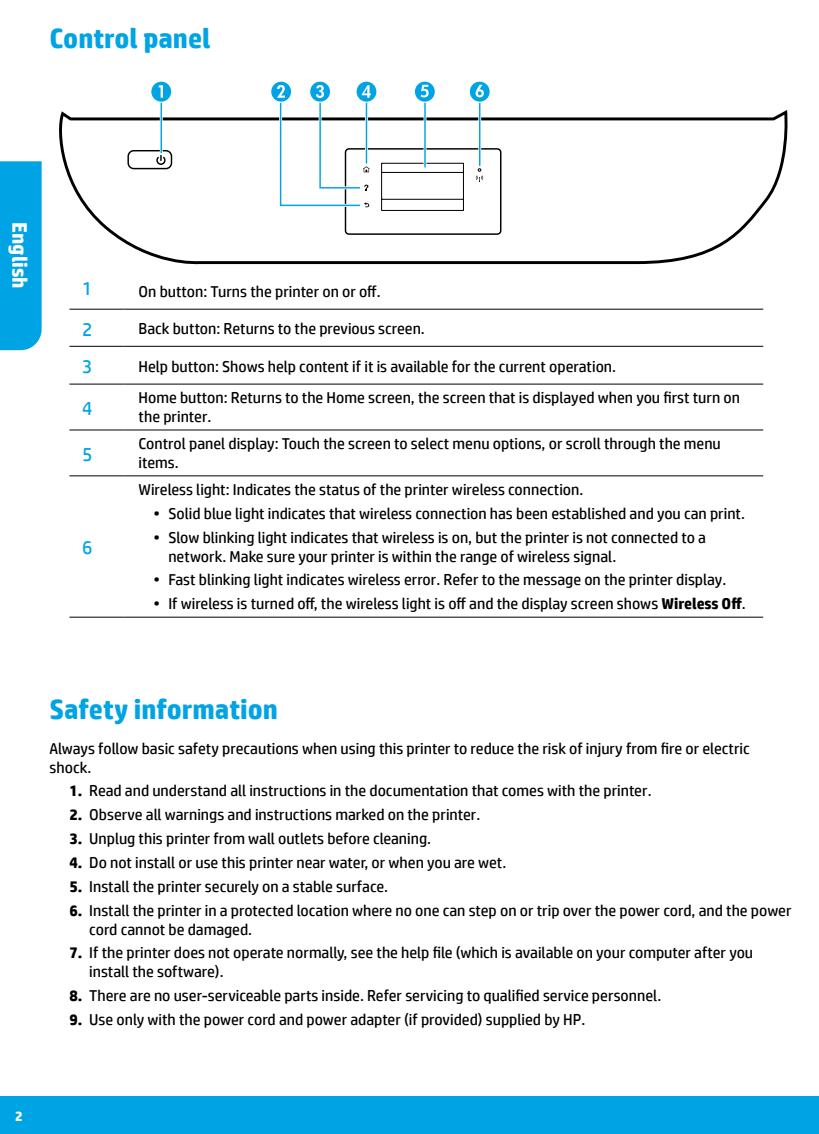
<style>
.page{position:relative;width:819px;height:1134px;background:#fff}
.page>*{position:absolute;margin:0;border:0;box-sizing:border-box;transform-origin:0 0}
.t1{font:700 28px "HP Simplified";color:#00a4e4}
.t2{font:700 21px "HP Simplified";color:#fff}
.t3{font:19.25px "HP Simplified";color:#00a4e4}
.t4{font:15.75px/18.9px "HP Simplified";color:#000}
.t5{font:700 14px "HP Simplified";color:#fff}
.s1{font-weight:700}
</style>
<div class="page">
<div style="left:0;top:1096px;width:819px;height:38px;background:#00a4e4"></div>
<div style="left:0;top:161px;width:42px;height:189px;background:#00a4e4"></div>
<hr style="left:69px;top:309px;width:54px;height:1px;background:#000">
<hr style="left:123px;top:309px;width:640px;height:1px;background:#000">
<hr style="left:69px;top:346px;width:54px;height:1px;background:#000">
<hr style="left:123px;top:346px;width:640px;height:1px;background:#000">
<hr style="left:69px;top:384px;width:54px;height:1px;background:#000">
<hr style="left:123px;top:384px;width:640px;height:1px;background:#000">
<hr style="left:69px;top:430px;width:54px;height:1px;background:#000">
<hr style="left:123px;top:430px;width:640px;height:1px;background:#000">
<hr style="left:69px;top:475px;width:54px;height:1px;background:#000">
<hr style="left:123px;top:475px;width:640px;height:1px;background:#000">
<hr style="left:69px;top:617px;width:54px;height:1px;background:#000">
<hr style="left:123px;top:617px;width:640px;height:1px;background:#000">
<svg style="left:59px;top:110px;width:729px;height:154px"></svg>
<div style="left:127px;top:150px;width:45px;height:19px;border:1px solid #000;border-radius:6px"></div>
<svg style="left:271px;top:81px;width:21px;height:21px"></svg>
<div style="left:270px;top:80px;width:22px;height:23px;border:1px solid #fff;border-radius:50%"></div>
<svg style="left:310px;top:81px;width:21px;height:21px"></svg>
<div style="left:309px;top:80px;width:22px;height:23px;border:1px solid #fff;border-radius:50%"></div>
<svg style="left:356px;top:81px;width:21px;height:21px"></svg>
<div style="left:355px;top:80px;width:23px;height:23px;border:1px solid #fff;border-radius:50%"></div>
<svg style="left:414px;top:81px;width:21px;height:21px"></svg>
<div style="left:414px;top:80px;width:22px;height:23px;border:1px solid #fff;border-radius:50%"></div>
<svg style="left:469px;top:81px;width:21px;height:21px"></svg>
<div style="left:469px;top:80px;width:22px;height:23px;border:1px solid #fff;border-radius:50%"></div>
<svg style="left:151px;top:81px;width:21px;height:21px"></svg>
<div style="left:150px;top:80px;width:22px;height:23px;border:1px solid #fff;border-radius:50%"></div>
<svg style="left:156px;top:85px;width:346px;height:151px"></svg>
<h1 class="t1" style="left:50px;top:20px;width:162px">Control panel</h1>
<h2 class="t2" style="left:33px;top:222px;width:68px;rotate:90deg">English</h2>
<p class="t3" style="left:82px;top:276px;width:12px">1</p>
<p class="t4" style="left:139px;top:282px;width:244px">On button: Turns the printer on or off.</p>
<p class="t3" style="left:82px;top:316px;width:12px">2</p>
<p class="t4" style="left:139px;top:319px;width:288px">Back button: Returns to the previous screen.</p>
<p class="t3" style="left:82px;top:354px;width:12px">3</p>
<p class="t4" style="left:139px;top:356px;width:479px">Help button: Shows help content if it is available for the current operation.</p>
<p class="t3" style="left:82px;top:396px;width:12px">4</p>
<p class="t4" style="left:139px;top:388px;width:603px">Home button: Returns to the Home screen, the screen that is displayed when you first turn on the printer.</p>
<p class="t3" style="left:82px;top:441px;width:12px">5</p>
<p class="t4" style="left:139px;top:434px;width:584px">Control panel display: Touch the screen to select menu options, or scroll through the menu items.</p>
<p class="t3" style="left:82px;top:535px;width:12px">6</p>
<p class="t4" style="left:139px;top:480px;width:446px">Wireless light: Indicates the status of the printer wireless connection.</p>
<p class="t4" style="left:153px;top:504px;width:593px">• Solid blue light indicates that wireless connection has been established and you can print.</p>
<p class="t4" style="left:168px;top:528px;width:539px;text-indent:-15px">• Slow blinking light indicates that wireless is on, but the printer is not connected to a network. Make sure your printer is within the range of wireless signal.</p>
<p class="t4" style="left:153px;top:570px;width:574px">• Fast blinking light indicates wireless error. Refer to the message on the printer display.</p>
<p class="t4" style="left:153px;top:594px;width:594px">• If wireless is turned off, the wireless light is off and the display screen shows <span class="s1">Wireless Off</span>.</p>
<h1 class="t1" style="left:50px;top:691px;width:230px">Safety information</h1>
<p class="t4" style="left:50px;top:739px;width:702px">Always follow basic safety precautions when using this printer to reduce the risk of injury from fire or electric shock.</p>
<p class="t4" style="left:69px;top:781px;width:584px"><span class="s1">1.</span> Read and understand all instructions in the documentation that comes with the printer.</p>
<p class="t4" style="left:69px;top:805px;width:412px"><span class="s1">2.</span> Observe all warnings and instructions marked on the printer.</p>
<p class="t4" style="left:69px;top:829px;width:363px"><span class="s1">3.</span> Unplug this printer from wall outlets before cleaning.</p>
<p class="t4" style="left:69px;top:853px;width:438px"><span class="s1">4.</span> Do not install or use this printer near water, or when you are wet.</p>
<p class="t4" style="left:69px;top:877px;width:320px"><span class="s1">5.</span> Install the printer securely on a stable surface.</p>
<p class="t4" style="left:89px;top:901px;width:704px;text-indent:-20px"><span class="s1">6.</span> Install the printer in a protected location where no one can step on or trip over the power cord, and the power cord cannot be damaged.</p>
<p class="t4" style="left:89px;top:943px;width:665px;text-indent:-20px"><span class="s1">7.</span> If the printer does not operate normally, see the help file (which is available on your computer after you install the software).</p>
<p class="t4" style="left:69px;top:986px;width:593px"><span class="s1">8.</span> There are no user-serviceable parts inside. Refer servicing to qualified service personnel.</p>
<p class="t4" style="left:69px;top:1010px;width:517px"><span class="s1">9.</span> Use only with the power cord and power adapter (if provided) supplied by HP.</p>
<p class="t5" style="left:15px;top:1107px;width:9px">2</p>
</div>
